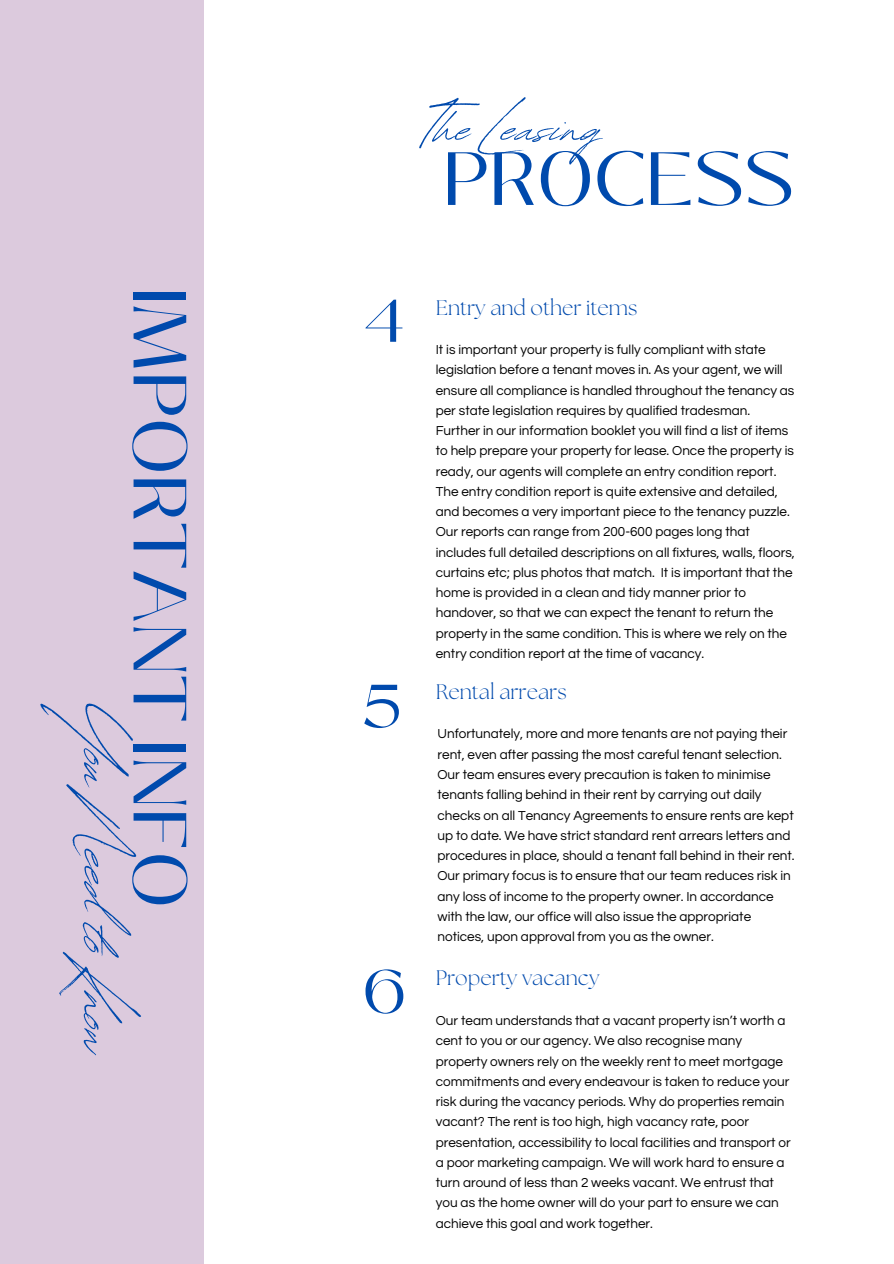
<style>
.page{position:relative;width:894px;height:1264px;background:#fff}
.page>*{position:absolute;margin:0;border:0;box-sizing:border-box;transform-origin:0 0}
.t1{font:81.75px "Revive 80 Signature";color:#004aad}
.t2{font:75px "Black Mango";color:#004aad}
.t3{font:69.75px "Revive 80 Signature";color:#004aad}
.t4{font:60px "Black Mango";color:#004aad}
.t5{font:300 21px "The Seasons";color:#004aad}
.t6{font:13.5px/20.2px "Questrial";color:#000}
</style>
<div class="page">
<div style="left:0;top:0;width:204px;height:1263px;background:#dccadd"></div>
<p class="t2" style="left:216px;top:287px;width:622px;rotate:90deg">IMPORTANT INFO</p>
<p class="t1" style="left:161px;top:703px;width:354px;rotate:90deg">You Needto Know</p>
<p class="t3" style="left:424px;top:75px;width:177px">The Leasing</p>
<p class="t2" style="left:443px;top:122px;width:353px">PROCESS</p>
<p class="t4" style="left:363px;top:276px;width:44px">4</p>
<p class="t5" style="left:435px;top:298px;width:203px">Entry and other items</p>
<p class="t6" style="left:435px;top:340px;width:360px">It is important your property is fully compliant with state legislation before a tenant moves in. As your agent, we will ensure all compliance is handled throughout the tenancy as per state legislation requires by qualified tradesman.<br>Further in our information booklet you will find a list of items to help prepare your property for lease. Once the property is ready, our agents will complete an entry condition report.<br>The entry condition report is quite extensive and detailed, and becomes a very important piece to the tenancy puzzle.<br>Our reports can range from 200-600 pages long that includes full detailed descriptions on all fixtures, walls, floors, curtains etc; plus photos that match. It is important that the home is provided in a clean and tidy manner prior to handover, so that we can expect the tenant to return the property in the same condition. This is where we rely on the entry condition report at the time of vacancy.</p>
<p class="t4" style="left:363px;top:661px;width:40px">5</p>
<p class="t5" style="left:435px;top:681px;width:132px">Rental arrears</p>
<p class="t6" style="left:437px;top:724px;width:358px">Unfortunately, more and more tenants are not paying their rent, even after passing the most careful tenant selection.<br>Our team ensures every precaution is taken to minimise tenants falling behind in their rent by carrying out daily checks on all Tenancy Agreements to ensure rents are kept up to date. We have strict standard rent arrears letters and procedures in place, should a tenant fall behind in their rent.<br>Our primary focus is to ensure that our team reduces risk in any loss of income to the property owner. In accordance with the law, our office will also issue the appropriate notices, upon approval from you as the owner.</p>
<p class="t4" style="left:363px;top:946px;width:45px">6</p>
<p class="t5" style="left:435px;top:968px;width:165px">Property vacancy</p>
<p class="t6" style="left:435px;top:1010px;width:356px">Our team understands that a vacant property isn’t worth a cent to you or our agency. We also recognise many property owners rely on the weekly rent to meet mortgage commitments and every endeavour is taken to reduce your risk during the vacancy periods. Why do properties remain vacant? The rent is too high, high vacancy rate, poor presentation, accessibility to local facilities and transport or a poor marketing campaign. We will work hard to ensure a turn around of less than 2 weeks vacant. We entrust that you as the home owner will do your part to ensure we can achieve this goal and work together.</p>
</div>
